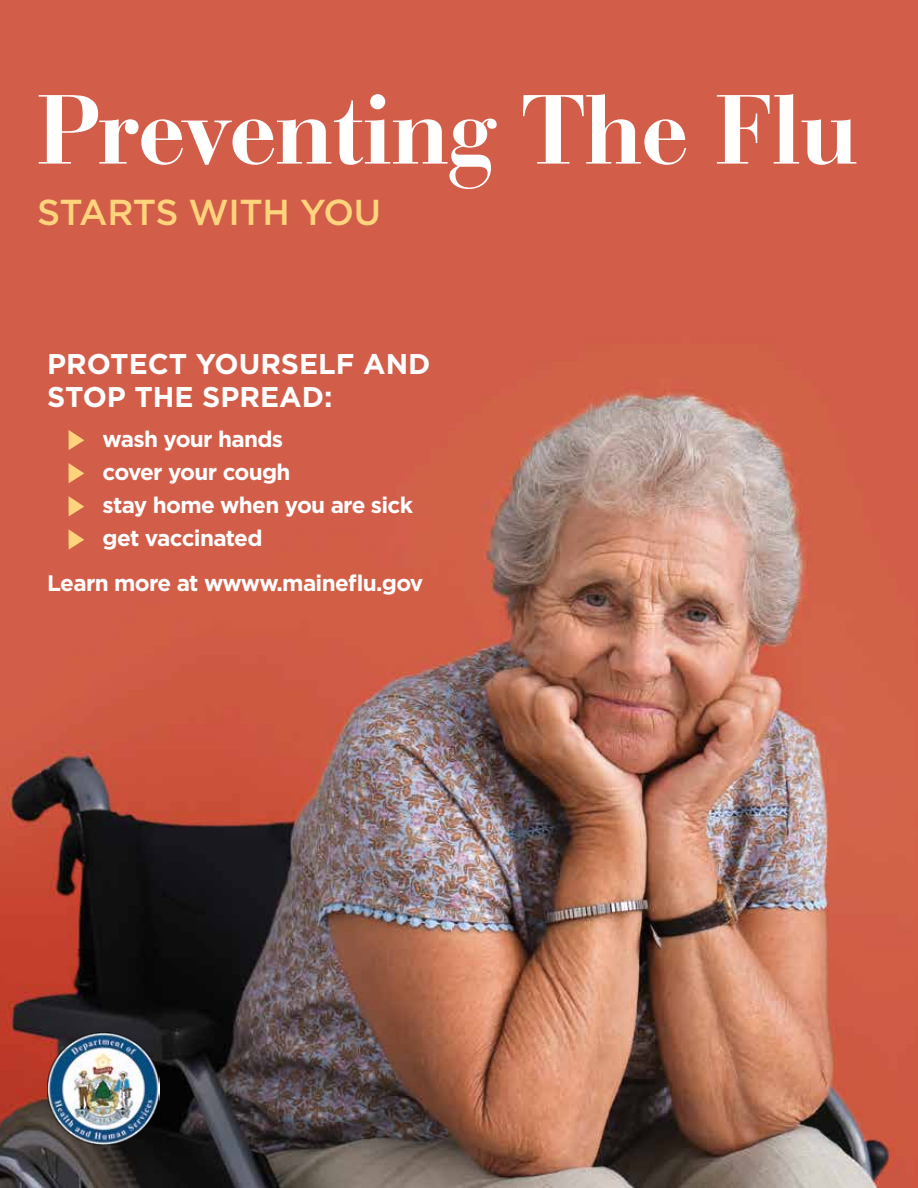
<style>
.page{position:relative;width:918px;height:1188px;background:#fff}
.page>*{position:absolute;margin:0;border:0;box-sizing:border-box;transform-origin:0 0}
.t1{font:700 102.6px "Bauer Bodoni BT";color:#fff}
.t2{font:500 36px "Gotham";letter-spacing:-.01em;color:#ffd47c}
.t3{font:700 28.5px/33px "Gotham";color:#fff}
.t4{font:700 22.5px/33px "Gotham";letter-spacing:-.03em;color:#fff}
</style>
<div class="page">
<img style="left:0;top:0;width:918px;height:1188px">
<img style="left:48px;top:1033px;width:112px;height:111px">
<svg style="left:69px;top:430px;width:15px;height:20px"></svg>
<svg style="left:69px;top:463px;width:15px;height:20px"></svg>
<svg style="left:69px;top:496px;width:15px;height:20px"></svg>
<svg style="left:69px;top:529px;width:15px;height:21px"></svg>
<h1 class="t1" style="left:37px;top:65px;width:822px">Preventing The Flu</h1>
<h2 class="t2" style="left:37px;top:188px;width:345px">STARTS WITH YOU</h2>
<p class="t3" style="left:47px;top:347px;width:385px">PROTECT YOURSELF AND<br>STOP THE SPREAD:</p>
<p class="t4" style="left:103px;top:422px;width:312px">wash your hands<br>cover your cough<br>stay home when you are sick get vaccinated</p>
<p class="t4" style="left:47px;top:566px;width:378px">Learn more at wwww.maineflu.gov</p>
</div>
